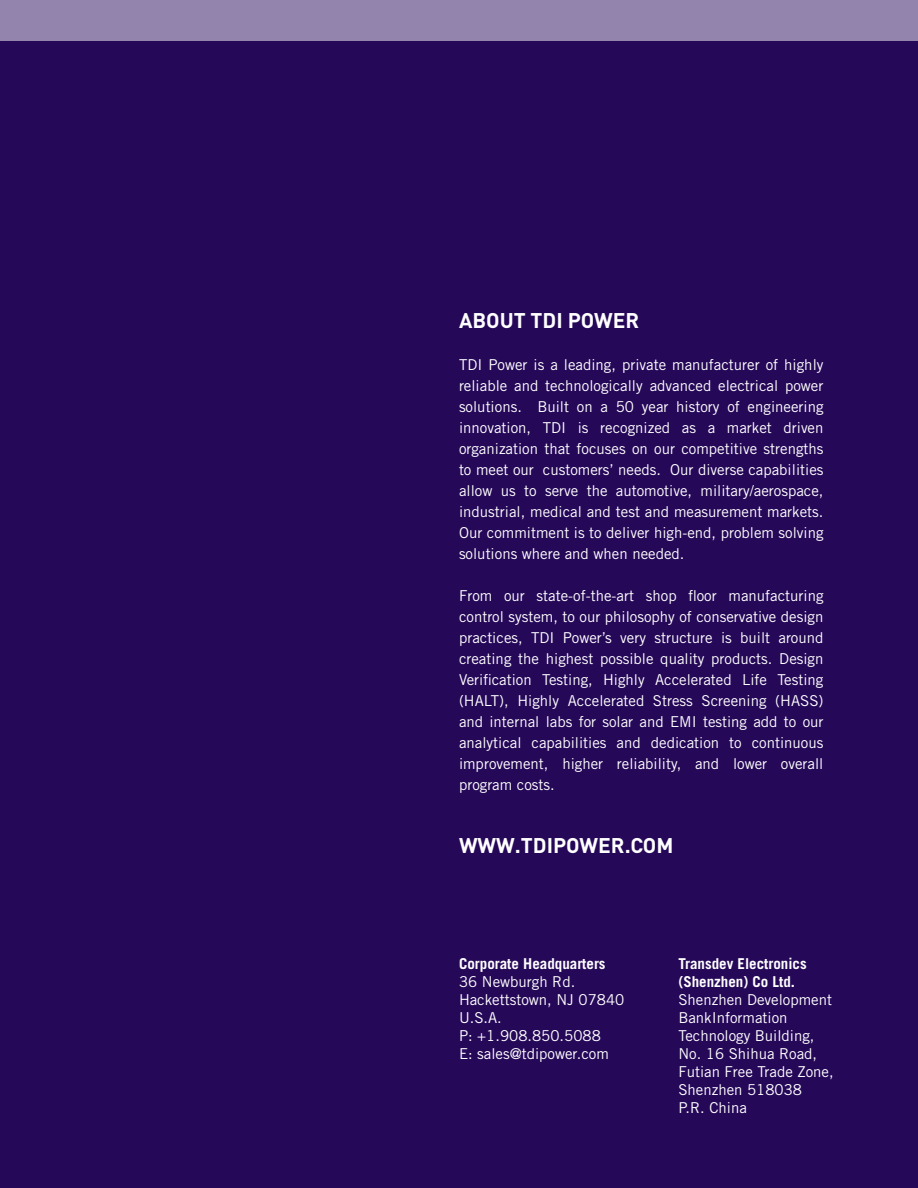
<style>
.page{position:relative;width:918px;height:1188px;background:#260859}
.page>*{position:absolute;margin:0;border:0;box-sizing:border-box;transform-origin:0 0}
.t1{font:700 21px "DIN";color:#fff}
.t2{font:15px/21px "Trade Gothic LT Std";color:#fff;text-align:justify}
.t3{font:700 15px/18px "Trade Gothic LT Std";color:#fff}
</style>
<div class="page">
<div style="left:0;top:0;width:918px;height:40px;background:#9284ac"></div>
<h1 class="t1" style="left:459px;top:306px;width:182px">ABOUT TDI POWER</h1>
<p class="t2" style="left:459px;top:354px;width:366px">TDI Power is a leading, private manufacturer of highly reliable and technologically advanced electrical power solutions. Built on a 50 year history of engineering innovation, TDI is recognized as a market driven organization that focuses on our competitive strengths to meet our customers’ needs. Our diverse capabilities allow us to serve the automotive, military/aerospace, industrial, medical and test and measurement markets.<br>Our commitment is to deliver high-end, problem solving solutions where and when needed.</p>
<p class="t2" style="left:459px;top:585px;width:366px">From our state-of-the-art shop floor manufacturing control system, to our philosophy of conservative design practices, TDI Power’s very structure is built around creating the highest possible quality products. Design Verification Testing, Highly Accelerated Life Testing (HALT), Highly Accelerated Stress Screening (HASS) and internal labs for solar and EMI testing add to our analytical capabilities and dedication to continuous improvement, higher reliability, and lower overall program costs.</p>
<h1 class="t1" style="left:459px;top:831px;width:216px">WWW.TDIPOWER.COM</h1>
<p class="t3" style="left:459px;top:955px;width:148px">Corporate Headquarters</p>
<p class="t2" style="left:459px;top:973px;width:167px;line-height:18px;text-align:left">36 Newburgh Rd.<br>Hackettstown, NJ 07840<br>U.S.A.<br>P: +1.908.850.5088<br>E: sales@tdipower.com</p>
<p class="t3" style="left:678px;top:955px;width:130px">Transdev Electronics (Shenzhen) Co Ltd.</p>
<p class="t2" style="left:678px;top:991px;width:157px;line-height:18px;text-align:left">Shenzhen Development<br>BankInformation<br>Technology Building,<br>No. 16 Shihua Road,<br>Futian Free Trade Zone,<br>Shenzhen 518038<br>P.R. China</p>
</div>
